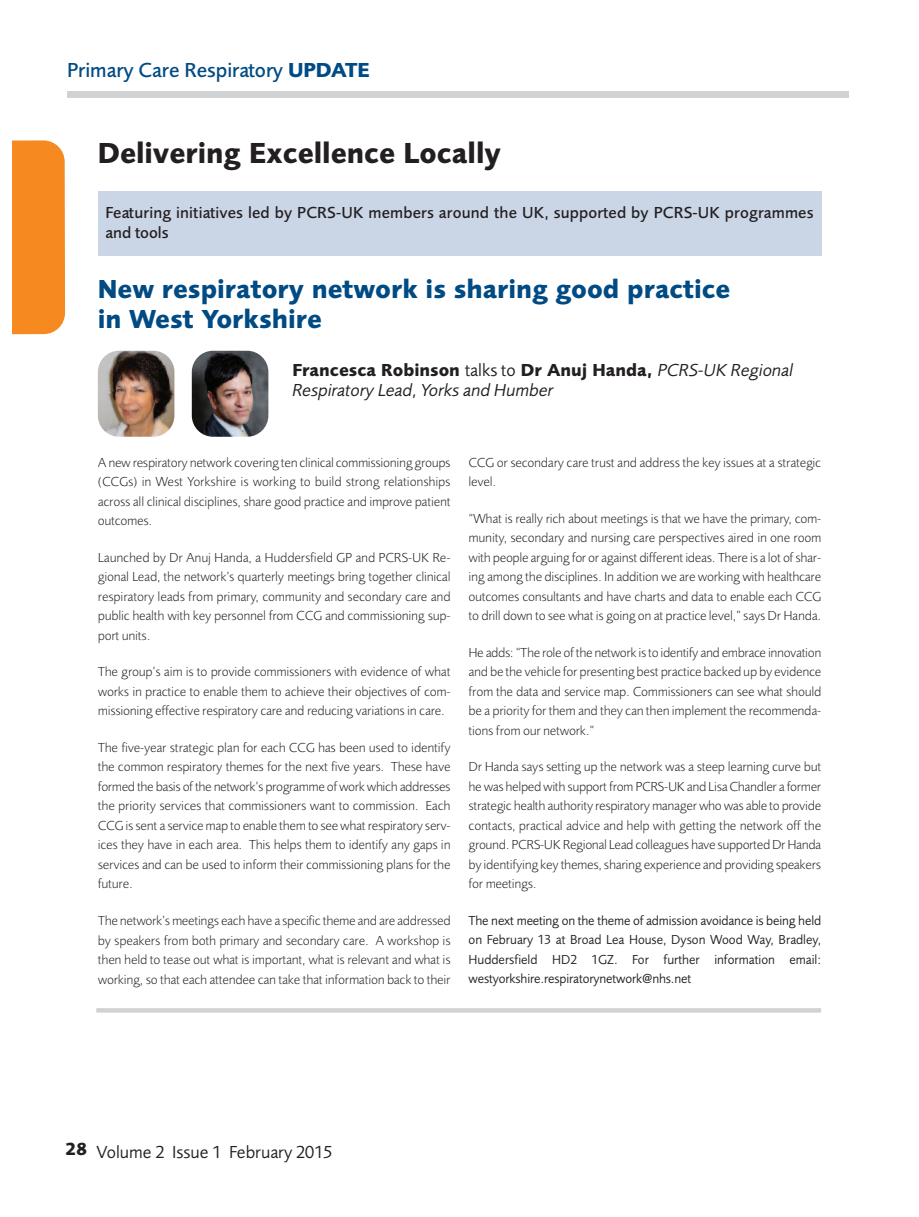
<style>
.page{position:relative;width:919px;height:1217px;background:#fff}
.page>*{position:absolute;margin:0;border:0;box-sizing:border-box;transform-origin:0 0}
.t1{font:700 30px "Foundry Sans";color:#231f20}
.t2{font:700 27px/30px "Foundry Sans";color:#004b84}
.t3{font:500 21px "Foundry Sans";color:#004b84}
.t4{font:italic 18px/19.5px "Foundry Sans";color:#231f20}
.t5{font:18px "Foundry Sans";color:#231f20}
.t6{font:500 16.5px/19.5px "Foundry Sans";letter-spacing:.01em;color:#231f20}
.t7{font:300 13.5px/19.5px "Foundry Sans";letter-spacing:-.01em;color:#231f20;text-align:justify}
.t8{font:13.5px/19.5px "Foundry Sans";letter-spacing:-.01em;color:#231f20;text-align:justify}
.s1{font-weight:700}
.s2{font-weight:700;font-style:normal}
.s3{font-style:normal}
</style>
<div class="page">
<div style="left:67px;top:91px;width:782px;height:7px;background:#d1d2d4"></div>
<div style="left:98px;top:191px;width:723px;height:65px;background:#cad5e6"></div>
<img style="left:192px;top:350px;width:76px;height:86px;border-radius:21px">
<img style="left:98px;top:350px;width:76px;height:86px;border-radius:21px">
<div style="left:13px;top:140px;width:52px;height:194px;background:#f6891f"></div>
<div style="left:96px;top:1007px;width:725px;height:5px;background:#d1d2d4"></div>
<h3 class="t3" style="left:67px;top:62px;width:304px">Primary Care Respiratory <span class="s1">UPDATE</span></h3>
<h1 class="t1" style="left:98px;top:142px;width:404px">Delivering Excellence Locally</h1>
<p class="t6" style="left:105px;top:204px;width:709px">Featuring initiatives led by PCRS-UK members around the UK, supported by PCRS-UK programmes and tools</p>
<h2 class="t2" style="left:98px;top:276px;width:633px">New respiratory network is sharing good practice in West Yorkshire</h2>
<h3 class="t4" style="left:292px;top:362px;width:502px"><span class="s2">Francesca Robinson</span> <span class="s3">talks to</span> <span class="s2">Dr Anuj Handa,</span> PCRS-UK Regional<br>Respiratory Lead, Yorks and Humber</h3>
<p class="t7" style="left:98px;top:453px;width:354px">A new respiratory network covering ten clinical commissioning groups (CCGs) in West Yorkshire is working to build strong relationships across all clinical disciplines, share good practice and improve patient outcomes.</p>
<p class="t7" style="left:98px;top:548px;width:354px">Launched by Dr Anuj Handa, a Huddersfield GP and PCRS-UK Re&shy;gional Lead, the network’s quarterly meetings bring together clinical respiratory leads from primary, community and secondary care and public health with key personnel from CCG and commissioning sup&shy;port units.</p>
<p class="t7" style="left:98px;top:663px;width:354px">The group’s aim is to provide commissioners with evidence of what works in practice to enable them to achieve their objectives of com&shy;missioning effective respiratory care and reducing variations in care.</p>
<p class="t7" style="left:98px;top:738px;width:354px">The five-year strategic plan for each CCG has been used to identify the common respiratory themes for the next five years. These have formed the basis of the network’s programme of work which addresses the priority services that commissioners want to commission. Each CCG is sent a service map to enable them to see what respiratory serv&shy;ices they have in each area. This helps them to identify any gaps in services and can be used to inform their commissioning plans for the future.</p>
<p class="t7" style="left:98px;top:911px;width:354px">The network’s meetings each have a specific theme and are addressed by speakers from both primary and secondary care. A workshop is then held to tease out what is important, what is relevant and what is working, so that each attendee can take that information back to their</p>
<p class="t7" style="left:468px;top:453px;width:354px">CCG or secondary care trust and address the key issues at a strategic level.</p>
<p class="t7" style="left:468px;top:509px;width:354px">“What is really rich about meetings is that we have the primary, com&shy;munity, secondary and nursing care perspectives aired in one room with people arguing for or against different ideas. There is a lot of shar&shy;ing among the disciplines. In addition we are working with healthcare outcomes consultants and have charts and data to enable each CCG to drill down to see what is going on at practice level,” says Dr Handa.</p>
<p class="t7" style="left:468px;top:643px;width:354px">He adds: “The role of the network is to identify and embrace innovation and be the vehicle for presenting best practice backed up by evidence from the data and service map. Commissioners can see what should be a priority for them and they can then implement the recommenda&shy;tions from our network.”</p>
<p class="t7" style="left:468px;top:758px;width:354px">Dr Handa says setting up the network was a steep learning curve but he was helped with support from PCRS-UK and Lisa Chandler a former strategic health authority respiratory manager who was able to provide contacts, practical advice and help with getting the network off the ground. PCRS-UK Regional Lead colleagues have supported Dr Handa by identifying key themes, sharing experience and providing speakers for meetings.</p>
<p class="t8" style="left:468px;top:911px;width:354px">The next meeting on the theme of admission avoidance is being held on February 13 at Broad Lea House, Dyson Wood Way, Bradley, Huddersfield HD2 1GZ. For further information email: westyorkshire.respiratorynetwork@nhs.net</p>
<h3 class="t5" style="left:65px;top:1144px;width:269px"><sup>28</sup> Volume 2 Issue 1 February 2015</h3>
</div>
